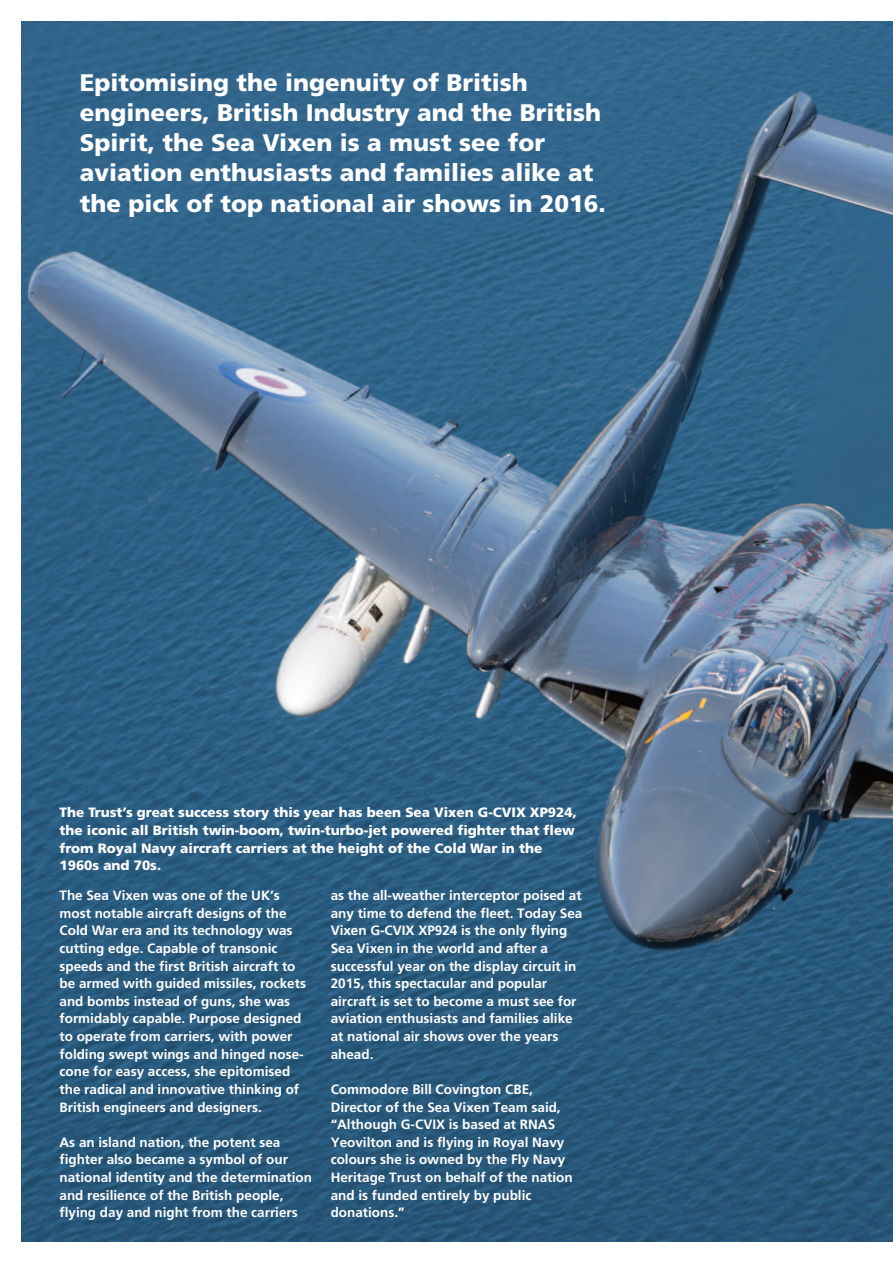
<style>
.page{position:relative;width:893px;height:1263px;background:#fff}
.page>*{position:absolute;margin:0;border:0;box-sizing:border-box;transform-origin:0 0}
.t1{font:900 24px/30px "Frutiger";color:#fff}
.t2{font:700 13.5px/17.7px "Frutiger";color:#fff}
.t3{font:900 13.5px/17.7px "Frutiger";color:#fff}
</style>
<div class="page">
<img style="left:21px;top:21px;width:872px;height:1221px">
<h1 class="t1" style="left:80px;top:70px;width:527px">Epitomising the ingenuity of British engineers, British Industry and the British Spirit, the Sea Vixen is a must see for aviation enthusiasts and families alike at the pick of top national air shows in 2016.</h1>
<p class="t3" style="left:60px;top:805px;width:519px">The Trust’s great success story this year has been Sea Vixen G-CVIX XP924, the iconic all British twin-boom, twin-turbo-jet powered fighter that flew from Royal Navy aircraft carriers at the height of the Cold War in the 1960s and 70s.</p>
<p class="t2" style="left:60px;top:887px;width:248px">The Sea Vixen was one of the UK’s most notable aircraft designs of the Cold War era and its technology was cutting edge. Capable of transonic speeds and the first British aircraft to be armed with guided missiles, rockets and bombs instead of guns, she was formidably capable. Purpose designed to operate from carriers, with power folding swept wings and hinged nose&shy;cone for easy access, she epitomised the radical and innovative thinking of British engineers and designers.</p>
<p class="t2" style="left:60px;top:1134px;width:254px">As an island nation, the potent sea fighter also became a symbol of our national identity and the determination and resilience of the British people, flying day and night from the carriers</p>
<p class="t2" style="left:331px;top:887px;width:253px">as the all-weather interceptor poised at any time to defend the fleet. Today Sea Vixen G-CVIX XP924 is the only flying Sea Vixen in the world and after a successful year on the display circuit in 2015, this spectacular and popular aircraft is set to become a must see for aviation enthusiasts and families alike at national air shows over the years ahead.</p>
<p class="t2" style="left:331px;top:1081px;width:243px">Commodore Bill Covington CBE,<br>Director of the Sea Vixen Team said, “Although G-CVIX is based at RNAS<br>Yeovilton and is flying in Royal Navy colours she is owned by the Fly Navy<br>Heritage Trust on behalf of the nation and is funded entirely by public donations.”</p>
</div>
